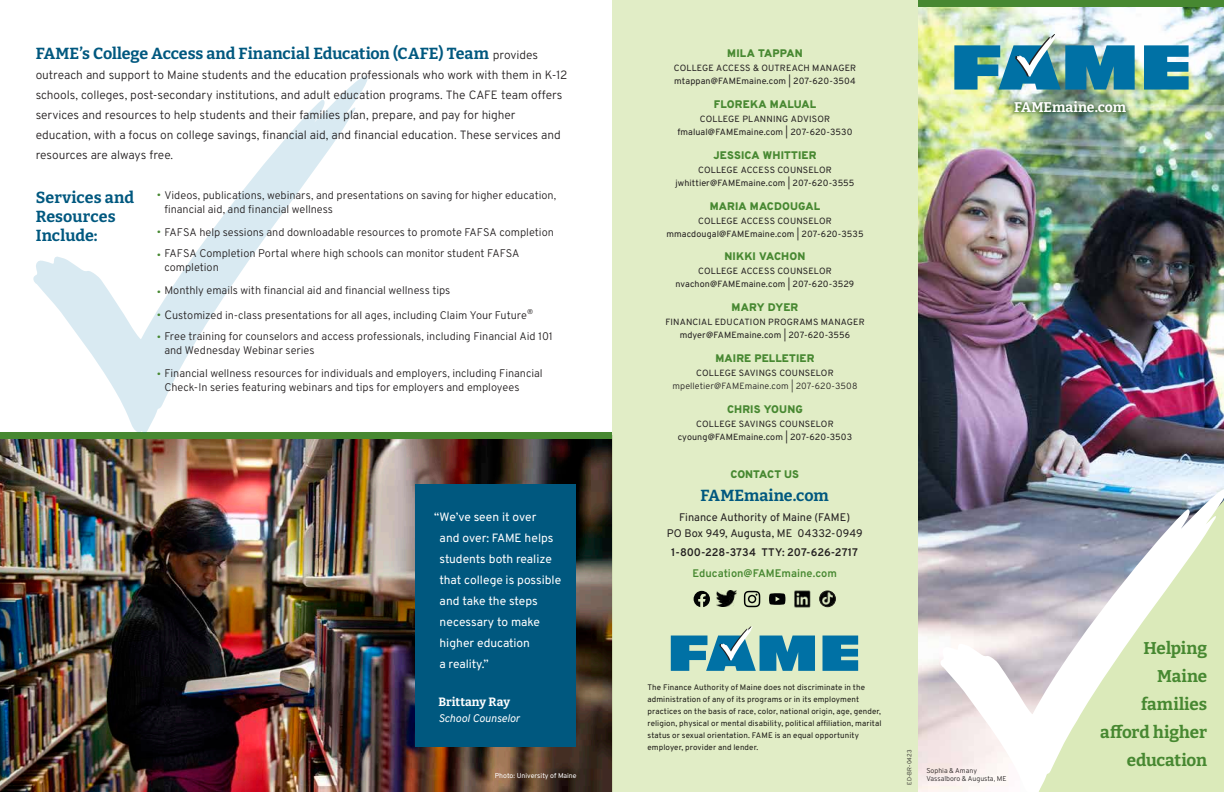
<style>
.page{position:relative;width:1224px;height:792px;background:#fff}
.page>*{position:absolute;margin:0;border:0;box-sizing:border-box;transform-origin:0 0}
.t1{font:700 17px/28px "Bitter";letter-spacing:-.005em;color:#478831;text-align:right}
.t2{font:700 16px/19.2px "Bitter";color:#00587f}
.t3{font:700 14px "Bitter";color:#fff}
.t4{font:300 12px/20px "Overpass";letter-spacing:-.005em;color:#231f20}
.t5{font:12px/21px "Overpass";color:#fff}
.t6{font:700 12px "Bitter";color:#fff}
.t7{font:300 11px/14px "Overpass";color:#231f20}
.t8{font:900 11px "Overpass";letter-spacing:.015em;color:#478831}
.t9{font:11px/16px "Overpass";color:#231f20;text-align:center}
.t10{font:600 11px "Overpass";color:#231f20}
.t11{font:600 11px "Overpass";color:#478831}
.t12{font:italic 11px "Overpass";letter-spacing:-.01em;color:#fff}
.t13{font:9px/13px "Overpass";letter-spacing:.01em;color:#231f20;text-align:center}
.t14{font:300 9px "Overpass";letter-spacing:.01em;color:#231f20}
.t15{font:8px/12px "Overpass";letter-spacing:.015em;color:#231f20}
.t16{font:300 7px/8.4px "Overpass";color:#231f20}
.t17{font:7px "Overpass";color:#fff}
.t18{font:300 6px "Overpass";color:#231f20}
.s1{font-family:"Overpass";font-weight:300;font-size:12px;color:#231f20}
.s2{font-size:12px;color:#478831}
.s3{font-size:12px}
</style>
<div class="page">
<img style="left:918px;top:6px;width:306px;height:786px">
<img style="left:0;top:439px;width:612px;height:353px">
<div style="left:0;top:432px;width:612px;height:7px;background:#478831"></div>
<div style="left:612px;top:0;width:306px;height:792px;background:#deecc0"></div>
<div style="left:918px;top:0;width:306px;height:6px;background:#478831"></div>
<svg style="left:1010px;top:96px;width:120px;height:20px;background:#799775"></svg>
<svg style="left:938px;top:486px;width:286px;height:306px"></svg>
<svg style="left:1144px;top:45px;width:45px;height:45px;background:#1f82ab"></svg>
<img style="left:954px;top:34px;width:181px;height:56px">
<svg style="left:33px;top:76px;width:335px;height:357px"></svg>
<div style="left:647px;top:684px;width:234px;height:71px;background:#e1edc6"></div>
<svg style="left:694px;top:591px;width:16px;height:16px"></svg>
<img style="left:717px;top:591px;width:19px;height:15px">
<svg style="left:744px;top:591px;width:16px;height:16px"></svg>
<svg style="left:769px;top:593px;width:16px;height:12px"></svg>
<img style="left:794px;top:591px;width:17px;height:16px">
<img style="left:820px;top:591px;width:15px;height:16px;border-radius:8px">
<div style="left:819px;top:591px;width:17px;height:16px;border:1px solid #231f20;border-radius:50%"></div>
<svg style="left:823px;top:636px;width:35px;height:35px"></svg>
<svg style="left:671px;top:626px;width:144px;height:45px"></svg>
<div style="left:415px;top:484px;width:161px;height:262px;background:#00587f"></div>
<h2 class="t2" style="left:36px;top:44px;width:504px">FAME’s College Access and Financial Education (CAFE) Team <span class="s1">provides</span></h2>
<p class="t4" style="left:36px;top:65px;width:533px">outreach and support to Maine students and the education professionals who work with them in K-12 schools, colleges, post-secondary institutions, and adult education programs. The CAFE team offers services and resources to help students and their families plan, prepare, and pay for higher education, with a focus on college savings, financial aid, and financial education. These services and resources are always free.</p>
<p class="t7" style="left:164px;top:187px;width:393px;text-indent:-8px"><span class="s2">•</span> Videos, publications, webinars, and presentations on saving for higher education, financial aid, and financial wellness</p>
<p class="t7" style="left:157px;top:224px;width:399px"><span class="s2">•</span> FAFSA help sessions and downloadable resources to promote FAFSA completion</p>
<p class="t7" style="left:164px;top:246px;width:357px;text-indent:-8px"><span class="s2">•</span> FAFSA Completion Portal where high schools can monitor student FAFSA completion</p>
<p class="t7" style="left:157px;top:283px;width:295px"><span class="s2">•</span> Monthly emails with financial aid and financial wellness tips</p>
<p class="t7" style="left:157px;top:307px;width:378px"><span class="s2">•</span> <span class="s3">C</span>ustomized in-class presentations for all ages, including Claim Your Future<sup>®</sup></p>
<p class="t7" style="left:164px;top:329px;width:390px;text-indent:-8px"><span class="s2">•</span> Free training for counselors and access professionals, including Financial Aid 101 and Wednesday Webinar series</p>
<p class="t7" style="left:164px;top:366px;width:380px;text-indent:-8px"><span class="s2">•</span> Financial wellness resources for individuals and employers, including Financial<br>Check-In series featuring webinars and tips for employers and employees</p>
<h2 class="t2" style="left:36px;top:187px;width:100px">Services and<br>Resources<br>Include:</h2>
<p class="t5" style="left:440px;top:506px;width:123px;text-indent:-6px">“We’ve seen it over<br>and over: FAME helps students both realize that college is possible and take the steps necessary to make higher education<br>a reality.”</p>
<p class="t6" style="left:438px;top:695px;width:73px">Brittany Ray</p>
<p class="t12" style="left:438px;top:710px;width:83px">School Counselor</p>
<p class="t17" style="left:495px;top:770px;width:84px">Photo: University of Maine</p>
<p class="t8" style="left:727px;top:45px;width:77px">MILA TAPPAN</p>
<p class="t13" style="left:674px;top:61px;width:184px;text-align:left">COLLEGE ACCESS &amp; OUTREACH MANAGER mtappan@FAMEmaine.com | 207-620-3504</p>
<p class="t8" style="left:714px;top:95px;width:104px">FLOREKA MALUAL</p>
<p class="t13" style="left:677px;top:112px;width:177px">COLLEGE PLANNING ADVISOR fmalual@FAMEmaine.com | 207-620-3530</p>
<p class="t8" style="left:713px;top:146px;width:105px">JESSICA WHITTIER</p>
<p class="t13" style="left:676px;top:163px;width:180px">COLLEGE ACCESS COUNSELOR jwhittier@FAMEmaine.com | 207-620-3555</p>
<p class="t8" style="left:710px;top:197px;width:112px">MARIA MACDOUGAL</p>
<p class="t13" style="left:666px;top:214px;width:199px">COLLEGE ACCESS COUNSELOR mmacdougal@FAMEmaine.com | 207-620-3535</p>
<p class="t8" style="left:725px;top:248px;width:82px">NIKKI VACHON</p>
<p class="t13" style="left:676px;top:264px;width:180px">COLLEGE ACCESS COUNSELOR nvachon@FAMEmaine.com | 207-620-3529</p>
<p class="t8" style="left:732px;top:299px;width:68px">MARY DYER</p>
<p class="t13" style="left:665px;top:315px;width:201px">FINANCIAL EDUCATION PROGRAMS MANAGER mdyer@FAMEmaine.com | 207-620-3556</p>
<p class="t8" style="left:715px;top:349px;width:101px">MAIRE PELLETIER</p>
<p class="t13" style="left:696px;top:366px;width:139px">COLLEGE SAVINGS COUNSELOR</p>
<p class="t14" style="left:673px;top:379px;width:186px">mpelletier@FAMEmaine.com | 207-620-3508</p>
<p class="t8" style="left:727px;top:400px;width:77px">CHRIS YOUNG</p>
<p class="t13" style="left:678px;top:417px;width:176px">COLLEGE SAVINGS COUNSELOR cyoung@FAMEmaine.com | 207-620-3503</p>
<p class="t8" style="left:730px;top:465px;width:70px">CONTACT US</p>
<h2 class="t2" style="left:701px;top:485px;width:129px">FAMEmaine.com</h2>
<p class="t9" style="left:667px;top:509px;width:197px">Finance Authority of Maine (FAME)<br>PO Box 949, Augusta, ME 04332-0949</p>
<p class="t10" style="left:671px;top:543px;width:188px">1-800-228-3734 TTY: 207-626-2717</p>
<p class="t11" style="left:692px;top:564px;width:146px">Education@FAMEmaine.com</p>
<p class="t15" style="left:647px;top:680px;width:236px">The Finance Authority of Maine does not discriminate in the administration of any of its programs or in its employment practices on the basis of race, color, national origin, age, gender, religion, physical or mental disability, political affiliation, marital status or sexual orientation. FAME is an equal opportunity employer, provider and lender.</p>
<p class="t3" style="left:1014px;top:98px;width:114px">FAMEmaine.com</p>
<p class="t18" style="left:904px;top:785px;width:36px;rotate:-90deg">ED-BR-0423</p>
<p class="t16" style="left:927px;top:766px;width:82px">Sophia &amp; Amany<br>Vassalboro &amp; Augusta, ME</p>
<h1 class="t1" style="left:1100px;top:634px;width:108px">Helping<br>Maine families afford higher education</h1>
</div>
